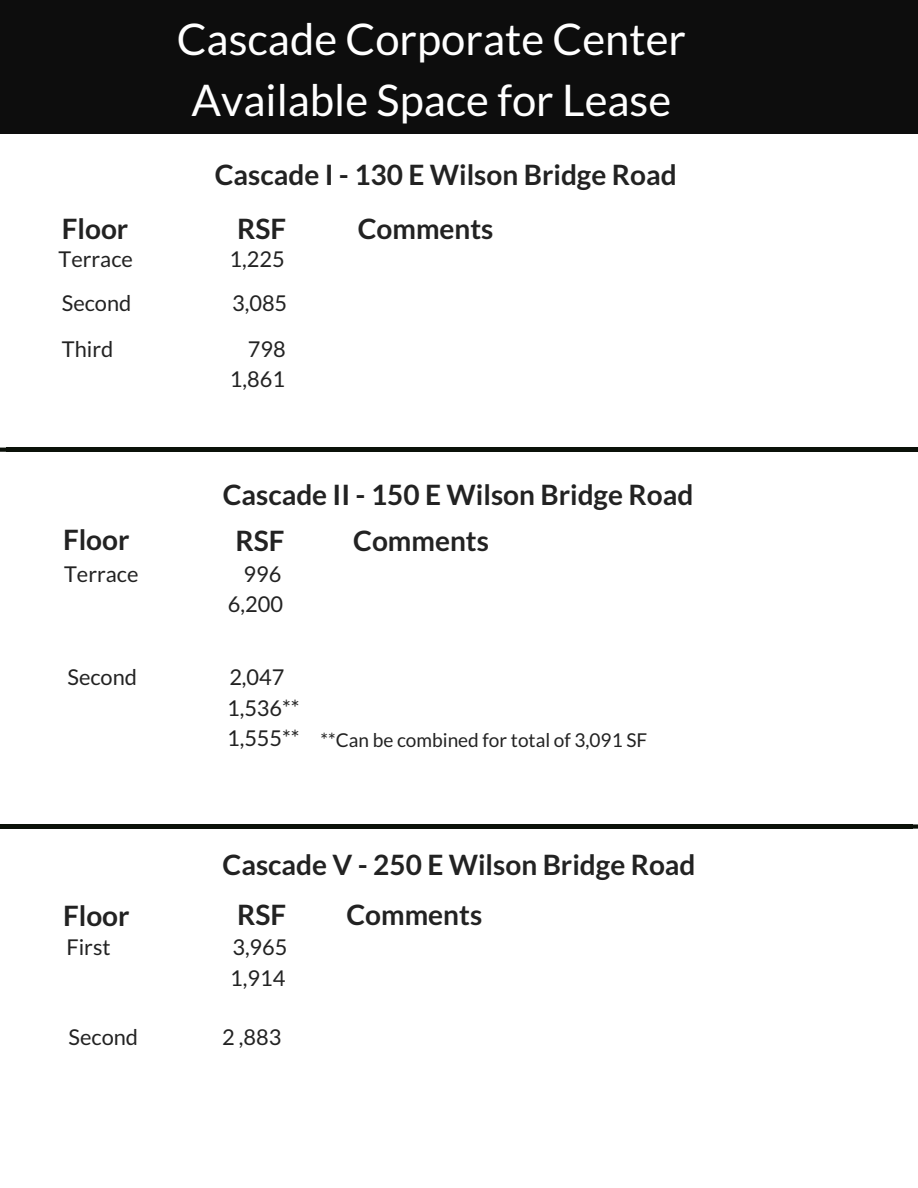
<style>
.page{position:relative;width:918px;height:1188px;background:#fff}
.page>*{position:absolute;margin:0;border:0;box-sizing:border-box;transform-origin:0 0}
.t1{font:43.65px/60.8px "Lato";color:#fff;text-align:center}
.t2{font:700 28.05px/54px "Lato";color:#222}
.t3{font:21.75px/30.3px "Lato";color:#222;text-align:right}
.t4{font:19.05px "Lato";color:#222}
</style>
<div class="page">
<div style="left:0;top:0;width:918px;height:134px;background:#0d0d0d"></div>
<div style="left:0;top:824px;width:912px;height:5px;background:#0b1109"></div>
<svg style="left:912px;top:824px;width:6px;height:5px"></svg>
<hr style="left:7px;top:448px;width:911px;height:4px;background:#0b1109">
<svg style="left:0;top:447px;width:8px;height:5px"></svg>
<h1 class="t1" style="left:177px;top:8px;width:511px">Cascade Corporate Center<br>Available Space for Lease</h1>
<p class="t2" style="left:237px;top:147px;width:441px;text-indent:-22px">Cascade I - 130 E Wilson Bridge Road<br>RSF</p>
<p class="t2" style="left:62px;top:201px;width:68px">Floor</p>
<p class="t2" style="left:358px;top:201px;width:137px">Comments</p>
<p class="t3" style="left:58px;top:243px;width:76px">Terrace</p>
<p class="t3" style="left:230px;top:243px;width:57px">1,225</p>
<p class="t3" style="left:62px;top:287px;width:71px">Second</p>
<p class="t3" style="left:232px;top:287px;width:57px">3,085</p>
<p class="t3" style="left:62px;top:333px;width:53px">Third</p>
<p class="t3" style="left:230px;top:333px;width:57px">798<br>1,861</p>
<p class="t2" style="left:223px;top:467px;width:472px">Cascade II - 150 E Wilson Bridge Road</p>
<p class="t2" style="left:63px;top:512px;width:68px">Floor</p>
<p class="t2" style="left:353px;top:513px;width:137px">Comments</p>
<p class="t3" style="left:64px;top:558px;width:76px">Terrace</p>
<p class="t3" style="left:228px;top:558px;width:57px">996<br>6,200</p>
<p class="t2" style="left:235px;top:513px;width:51px">RSF</p>
<p class="t3" style="left:68px;top:662px;width:71px">Second</p>
<p class="t3" style="left:227px;top:662px;width:74px;text-align:left">2,047<br>1,536**<br>1,555**</p>
<p class="t4" style="left:321px;top:728px;width:328px">**Can be combined for total of 3,091 SF</p>
<p class="t2" style="left:223px;top:837px;width:474px">Cascade V - 250 E Wilson Bridge Road</p>
<p class="t2" style="left:63px;top:888px;width:68px">Floor</p>
<p class="t2" style="left:346px;top:887px;width:137px">Comments</p>
<p class="t3" style="left:66px;top:932px;width:46px">First</p>
<p class="t3" style="left:230px;top:932px;width:59px;text-align:left">3,965<br>1,914</p>
<p class="t2" style="left:237px;top:887px;width:51px">RSF</p>
<p class="t3" style="left:69px;top:1022px;width:71px">Second</p>
<p class="t3" style="left:222px;top:1022px;width:61px">2 ,883</p>
</div>
